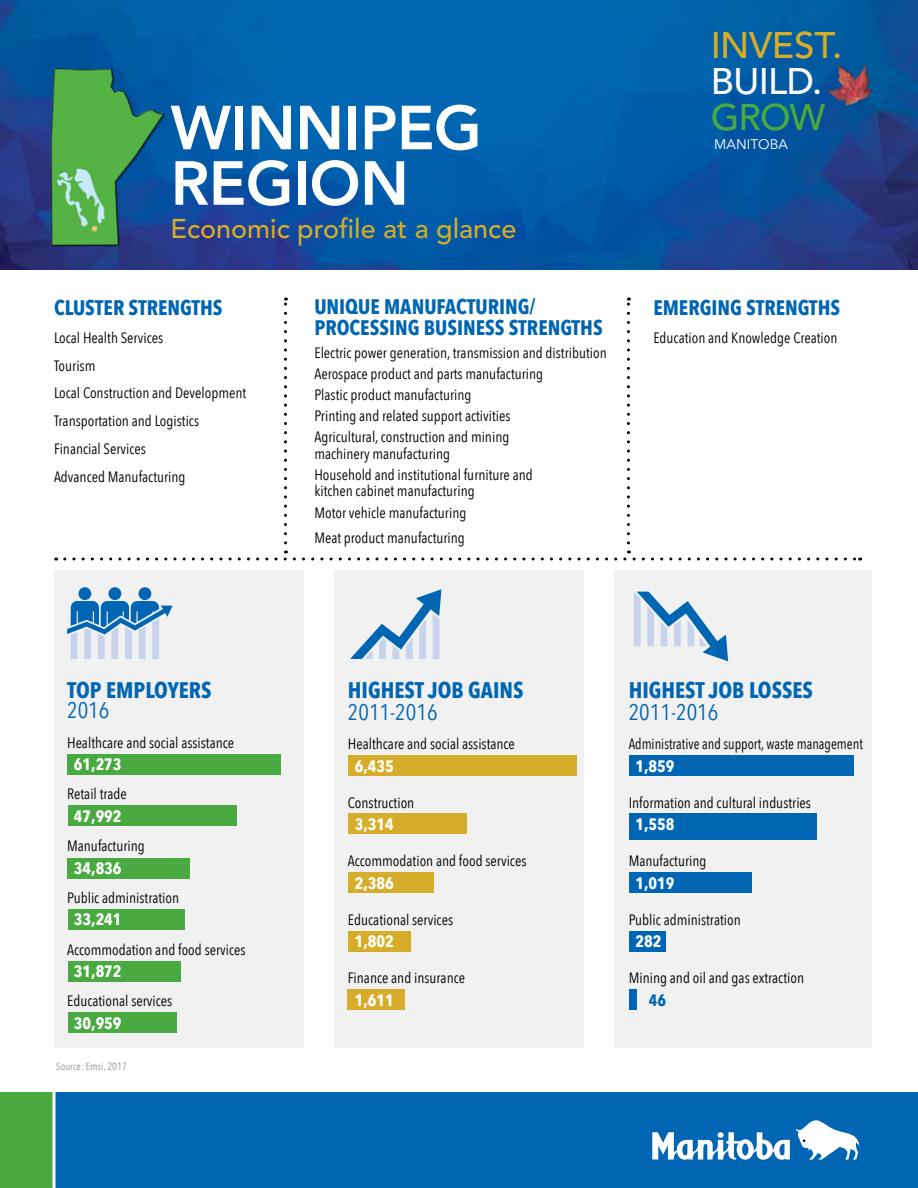
<style>
.page{position:relative;width:918px;height:1188px;background:#fff}
.page>*{position:absolute;margin:0;border:0;box-sizing:border-box;transform-origin:0 0}
.t1{font:800 61.5px "Avenir";letter-spacing:-.01em;color:#fff}
.t2{font:500 36.75px "Avenir";letter-spacing:-.01em;color:#d6ad2a}
.t3{font:500 36.75px "Avenir";letter-spacing:-.015em;color:#fff}
.t4{font:500 36.75px "Avenir";color:#49aa42}
.t5{font:500 27px "Avenir";color:#d6ad2a}
.t6{font:700 22.5px "Avenir Next Condensed";color:#0066b3}
.t7{font:22.5px "Avenir Next Condensed";color:#0066b3}
.t8{font:700 21px/21px "Avenir Next Condensed";color:#0066b3}
.t9{font:700 16.5px "Avenir Next Condensed";color:#fff}
.t10{font:700 16.5px "Avenir Next Condensed";color:#f7f8f9}
.t11{font:700 16.5px "Avenir Next Condensed";color:#0066b3}
.t12{font:15px/21.1px "Avenir Next Condensed";color:#000}
.t13{font:15px "Avenir Next Condensed";color:#000;scale:.93 1}
.t14{font:13.8px "Avenir";letter-spacing:.005em;color:#fff}
.t15{font:10.5px "Avenir Next Condensed";color:#939598}
</style>
<div class="page">
<img style="left:0;top:0;width:918px;height:270px">
<img style="left:51px;top:68px;width:115px;height:180px">
<img style="left:825px;top:62px;width:48px;height:49px">
<div style="left:54px;top:570px;width:250px;height:478px;background:#f1f1f2"></div>
<div style="left:334px;top:570px;width:250px;height:478px;background:#f1f1f2"></div>
<div style="left:614px;top:570px;width:258px;height:478px;background:#f1f1f2"></div>
<svg style="left:627px;top:298px;width:3px;height:245px"></svg>
<svg style="left:65px;top:550px;width:796px;height:11px"></svg>
<svg style="left:284px;top:298px;width:3px;height:245px"></svg>
<div style="left:68px;top:754px;width:213px;height:21px;background:#49aa42"></div>
<div style="left:68px;top:805px;width:169px;height:20px;background:#49aa42"></div>
<div style="left:68px;top:858px;width:122px;height:20px;background:#49aa42"></div>
<div style="left:68px;top:909px;width:117px;height:21px;background:#49aa42"></div>
<div style="left:68px;top:961px;width:112px;height:20px;background:#49aa42"></div>
<div style="left:68px;top:1013px;width:109px;height:20px;background:#49aa42"></div>
<div style="left:348px;top:756px;width:229px;height:20px;background:#d6ad2a"></div>
<div style="left:348px;top:813px;width:119px;height:21px;background:#d6ad2a"></div>
<div style="left:348px;top:872px;width:85px;height:21px;background:#d6ad2a"></div>
<div style="left:348px;top:931px;width:62px;height:21px;background:#d6ad2a"></div>
<div style="left:348px;top:989px;width:57px;height:20px;background:#d6ad2a"></div>
<svg style="left:350px;top:589px;width:91px;height:70px"></svg>
<div style="left:138px;top:587px;width:13px;height:13px;background:#0066b3;border-radius:50%"></div>
<div style="left:108px;top:587px;width:13px;height:13px;background:#0066b3;border-radius:50%"></div>
<div style="left:78px;top:587px;width:13px;height:13px;background:#0066b3;border-radius:50%"></div>
<svg style="left:67px;top:601px;width:106px;height:58px"></svg>
<svg style="left:634px;top:591px;width:94px;height:70px"></svg>
<div style="left:629px;top:756px;width:225px;height:20px;background:#0066b3"></div>
<div style="left:629px;top:813px;width:187px;height:27px;background:#0066b3"></div>
<div style="left:629px;top:872px;width:123px;height:21px;background:#0066b3"></div>
<div style="left:629px;top:931px;width:36px;height:21px;background:#0066b3"></div>
<div style="left:629px;top:989px;width:8px;height:20px;background:#0066b3"></div>
<div style="left:0;top:1092px;width:918px;height:96px;background:#0066b3"></div>
<svg style="left:796px;top:1120px;width:63px;height:40px"></svg>
<svg style="left:652px;top:1132px;width:138px;height:28px"></svg>
<div style="left:0;top:1092px;width:54px;height:96px;background:#49aa42"></div>
<svg style="left:52px;top:1092px;width:4px;height:96px"></svg>
<h1 class="t1" style="left:171px;top:92px;width:313px">WINNIPEG</h1>
<h1 class="t1" style="left:171px;top:147px;width:240px">REGION</h1>
<h3 class="t5" style="left:171px;top:213px;width:347px">Economic profile at a glance</h3>
<h3 class="t8" style="left:54px;top:297px;width:170px">CLUSTER STRENGTHS</h3>
<p class="t12" style="left:54px;top:323px;width:194px;line-height:27.8px">Local Health Services<br>Tourism<br>Local Construction and Development<br>Transportation and Logistics<br>Financial Services<br>Advanced Manufacturing</p>
<h3 class="t8" style="left:314px;top:296px;width:290px">UNIQUE MANUFACTURING/<br>PROCESSING BUSINESS STRENGTHS</h3>
<p class="t12" style="left:314px;top:341px;width:294px">Electric power generation, transmission and distribution Aerospace product and parts manufacturing<br>Plastic product manufacturing<br>Printing and related support activities<br>Agricultural, construction and mining</p>
<p class="t12" style="left:314px;top:442px;width:220px">machinery manufacturing<br>Household and institutional furniture and</p>
<p class="t12" style="left:314px;top:480px;width:162px">kitchen cabinet manufacturing<br>Motor vehicle manufacturing</p>
<p class="t12" style="left:314px;top:527px;width:152px">Meat product manufacturing</p>
<h2 class="t2" style="left:711px;top:24px;width:133px">INVEST.</h2>
<h2 class="t3" style="left:711px;top:60px;width:113px">BUILD.</h2>
<h2 class="t4" style="left:711px;top:96px;width:116px">GROW</h2>
<p class="t14" style="left:714px;top:136px;width:75px">MANITOBA</p>
<h3 class="t8" style="left:653px;top:297px;width:188px">EMERGING STRENGTHS</h3>
<p class="t12" style="left:653px;top:326px;width:186px">Education and Knowledge Creation</p>
<h3 class="t6" style="left:67px;top:676px;width:146px">TOP EMPLOYERS</h3>
<h3 class="t7" style="left:67px;top:691px;width:44px">2016</h3>
<p class="t12" style="left:67px;top:731px;width:169px">Healthcare and social assistance</p>
<p class="t9" style="left:74px;top:754px;width:49px">61,273</p>
<p class="t12" style="left:67px;top:783px;width:61px">Retail trade</p>
<p class="t9" style="left:74px;top:806px;width:49px">47,992</p>
<p class="t12" style="left:67px;top:835px;width:79px">Manufacturing</p>
<p class="t9" style="left:74px;top:858px;width:49px">34,836</p>
<p class="t12" style="left:67px;top:886px;width:114px">Public administration</p>
<p class="t9" style="left:74px;top:910px;width:49px">33,241</p>
<p class="t12" style="left:67px;top:938px;width:180px">Accommodation and food services</p>
<p class="t9" style="left:74px;top:961px;width:49px">31,872</p>
<p class="t12" style="left:67px;top:990px;width:107px">Educational services</p>
<p class="t9" style="left:74px;top:1013px;width:49px">30,959</p>
<p class="t15" style="left:56px;top:1057px;width:72px">Source: Emsi, 2017</p>
<h3 class="t6" style="left:348px;top:676px;width:177px">HIGHEST JOB GAINS</h3>
<h3 class="t7" style="left:348px;top:693px;width:91px">2011-2016</h3>
<p class="t12" style="left:348px;top:733px;width:169px">Healthcare and social assistance</p>
<p class="t9" style="left:355px;top:756px;width:41px">6,435</p>
<p class="t12" style="left:348px;top:791px;width:68px">Construction</p>
<p class="t9" style="left:355px;top:814px;width:41px">3,314</p>
<p class="t12" style="left:348px;top:850px;width:180px">Accommodation and food services</p>
<p class="t9" style="left:355px;top:873px;width:41px">2,386</p>
<p class="t12" style="left:348px;top:908px;width:107px">Educational services</p>
<p class="t9" style="left:355px;top:931px;width:41px">1,802</p>
<p class="t12" style="left:348px;top:967px;width:119px">Finance and insurance</p>
<p class="t9" style="left:355px;top:990px;width:41px">1,611</p>
<h3 class="t6" style="left:629px;top:676px;width:186px">HIGHEST JOB LOSSES</h3>
<h3 class="t7" style="left:629px;top:693px;width:91px">2011-2016</h3>
<p class="t13" style="left:629px;top:731px;width:253px">Administrative and support, waste management</p>
<p class="t9" style="left:635px;top:756px;width:41px">1,859</p>
<p class="t12" style="left:629px;top:791px;width:184px">Information and cultural industries</p>
<p class="t9" style="left:635px;top:814px;width:41px">1,558</p>
<p class="t12" style="left:629px;top:850px;width:79px">Manufacturing</p>
<p class="t10" style="left:635px;top:873px;width:41px">1,019</p>
<p class="t12" style="left:629px;top:908px;width:114px">Public administration</p>
<p class="t9" style="left:635px;top:931px;width:27px">282</p>
<p class="t12" style="left:629px;top:967px;width:177px">Mining and oil and gas extraction</p>
<p class="t11" style="left:649px;top:990px;width:19px">46</p>
</div>
